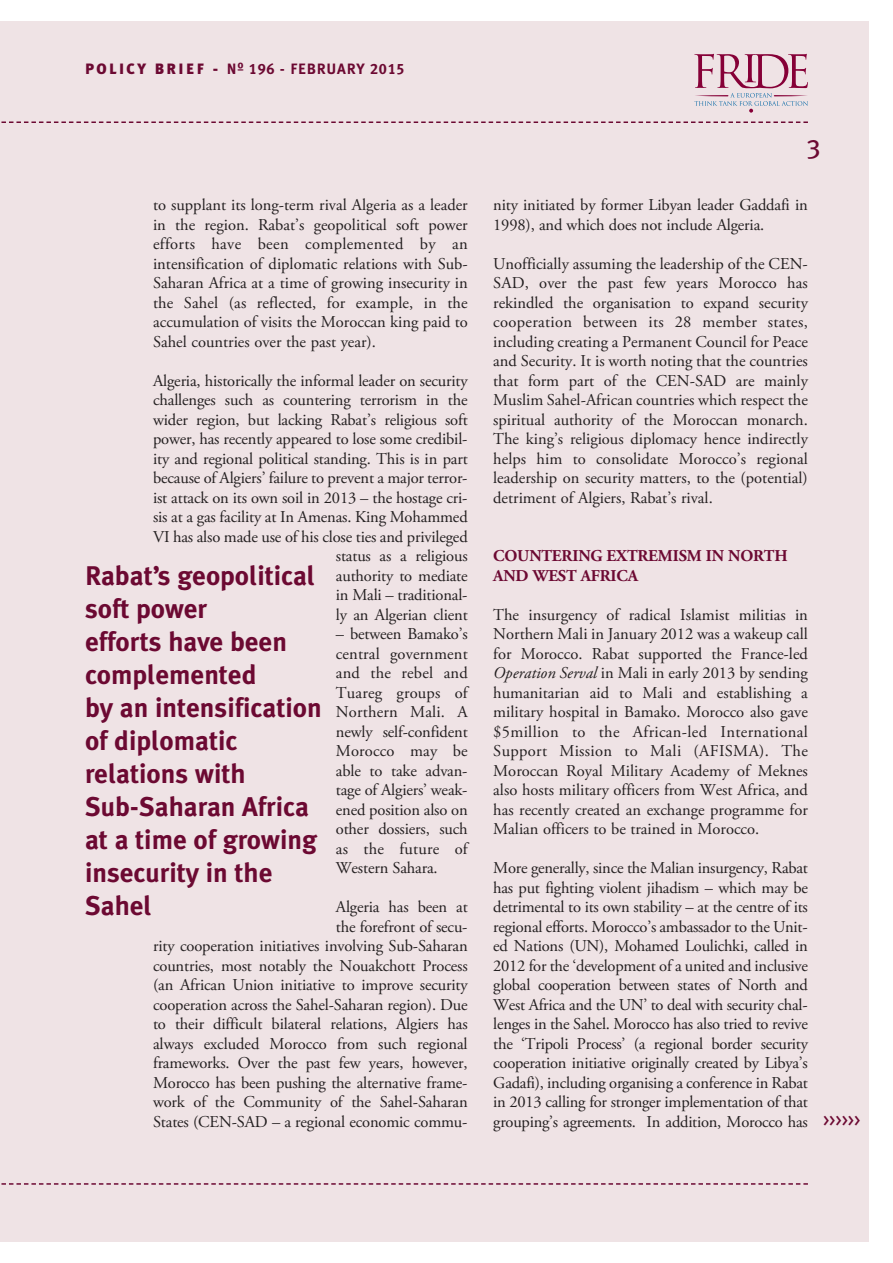
<style>
.page{position:relative;width:893px;height:1263px;background:#fff}
.page>*{position:absolute;margin:0;border:0;box-sizing:border-box;transform-origin:0 0}
.t1{font:700 27px/33px "Meta Plus";color:#6c0932}
.t2{font:27px "Meta Plus Book Caps";color:#6c0932}
.t3{font:16.5px/19.5px "Adobe Garamond Pro";letter-spacing:-.01em;color:#231f20;text-align:justify}
.t4{font:700 16.5px/19.5px "Adobe Garamond Pro";letter-spacing:-.01em;color:#6c0932}
.t5{font:15px "Meta Plus Bold Caps";letter-spacing:.055em;color:#6c0932}
.s1{font-family:"Meta Plus";font-weight:900}
.s2{font-style:italic}
.s3{font-family:"Meta Plus Book Caps";font-size:18px;color:#6c0932}
</style>
<div class="page">
<div style="left:0;top:22px;width:869px;height:1220px;background:#efe3e5"></div>
<svg style="left:1px;top:121px;width:807px;height:2px"></svg>
<svg style="left:1px;top:1183px;width:807px;height:2px"></svg>
<svg style="left:694px;top:54px;width:114px;height:58px"></svg>
<p class="t5" style="left:85px;top:60px;width:321px"><span class="s1">POLICY BRIEF -</span> Nº 196 - FEBRUARY 2015</p>
<p class="t3" style="left:153px;top:196px;width:316px">to supplant its long-term rival Algeria as a leader in the region. Rabat’s geopolitical soft power efforts have been complemented by an intensification of diplomatic relations with Sub-Saharan Africa at a time of growing insecurity in the Sahel (as reflected, for example, in the accumulation of visits the Moroccan king paid to Sahel countries over the past year).</p>
<p class="t3" style="left:153px;top:372px;width:316px;text-align:right">Algeria, historically the informal leader on security challenges such as countering terrorism in the wider region, but lacking Rabat’s religious soft power, has recently appeared to lose some credibil&shy;ity and regional political standing. This is in part because of Algiers’ failure to prevent a major terror&shy;ist attack on its own soil in 2013 – the hostage cri&shy;sis at a gas facility at In Amenas. King Mohammed VI has also made use of his close ties and privileged status as a religious<br>authority to mediate<br>in Mali – traditional-<br>ly an Algerian client</p>
<p class="t3" style="left:336px;top:625px;width:133px">– between Bamako’s central government and the rebel and Tuareg groups of Northern Mali. A newly self-confident Morocco may be able to take advan&shy;tage of Algiers’ weak&shy;ened position also on other dossiers, such as the future of Western Sahara.</p>
<p class="t3" style="left:153px;top:898px;width:316px;text-align:right">Algeria has been at<br>the forefront of secu-<br>rity cooperation initiatives involving Sub-Saharan countries, most notably the Nouakchott Process (an African Union initiative to improve security cooperation across the Sahel-Saharan region). Due to their difficult bilateral relations, Algiers has always excluded Morocco from such regional frameworks. Over the past few years, however, Morocco has been pushing the alternative frame&shy;work of the Community of the Sahel-Saharan States (CEN-SAD – a regional economic commu-</p>
<h1 class="t1" style="left:85px;top:559px;width:238px">Rabat’s geopolitical soft power<br>efforts have been complemented<br>by an intensification of diplomatic relations with<br>Sub-Saharan Africa at a time of growing insecurity in the<br>Sahel</h1>
<h1 class="t2" style="left:806px;top:133px;width:16px">3</h1>
<p class="t3" style="left:493px;top:196px;width:316px">nity initiated by former Libyan leader Gaddafi in<br>1998), and which does not include Algeria.</p>
<p class="t3" style="left:493px;top:255px;width:316px">Unofficially assuming the leadership of the CEN-SAD, over the past few years Morocco has rekindled the organisation to expand security cooperation between its 28 member states, including creating a Permanent Council for Peace and Security. It is worth noting that the countries that form part of the CEN-SAD are mainly Muslim Sahel-African countries which respect the spiritual authority of the Moroccan monarch.<br>The king’s religious diplomacy hence indirectly helps him to consolidate Morocco’s regional leadership on security matters, to the (potential) detriment of Algiers, Rabat’s rival.</p>
<p class="t4" style="left:493px;top:547px;width:296px">COUNTERING EXTREMISM IN NORTH<br>AND WEST AFRICA</p>
<p class="t3" style="left:493px;top:606px;width:316px">The insurgency of radical Islamist militias in Northern Mali in January 2012 was a wakeup call for Morocco. Rabat supported the France-led <span class="s2">Operation Serval</span> in Mali in early 2013 by sending humanitarian aid to Mali and establishing a military hospital in Bamako. Morocco also gave $5million to the African-led International Support Mission to Mali (AFISMA). The Moroccan Royal Military Academy of Meknes also hosts military officers from West Africa, and has recently created an exchange programme for Malian officers to be trained in Morocco.</p>
<p class="t3" style="left:493px;top:859px;width:369px;text-align:left">More generally, since the Malian insurgency, Rabat<br>has put fighting violent jihadism – which may be detrimental to its own stability – at the centre of its regional efforts. Morocco’s ambassador to the Unit-<br>ed Nations (UN), Mohamed Loulichki, called in<br>2012 for the ‘development of a united and inclusive<br>global cooperation between states of North and<br>West Africa and the UN’ to deal with security chal-<br>lenges in the Sahel. Morocco has also tried to revive<br>the ‘Tripoli Process’ (a regional border security cooperation initiative originally created by Libya’s Gadafi), including organising a conference in Rabat<br>in 2013 calling for stronger implementation of that grouping’s agreements. In addition, Morocco has <span class="s3">&gt;&gt;&gt;&gt;&gt;&gt;</span></p>
</div>
